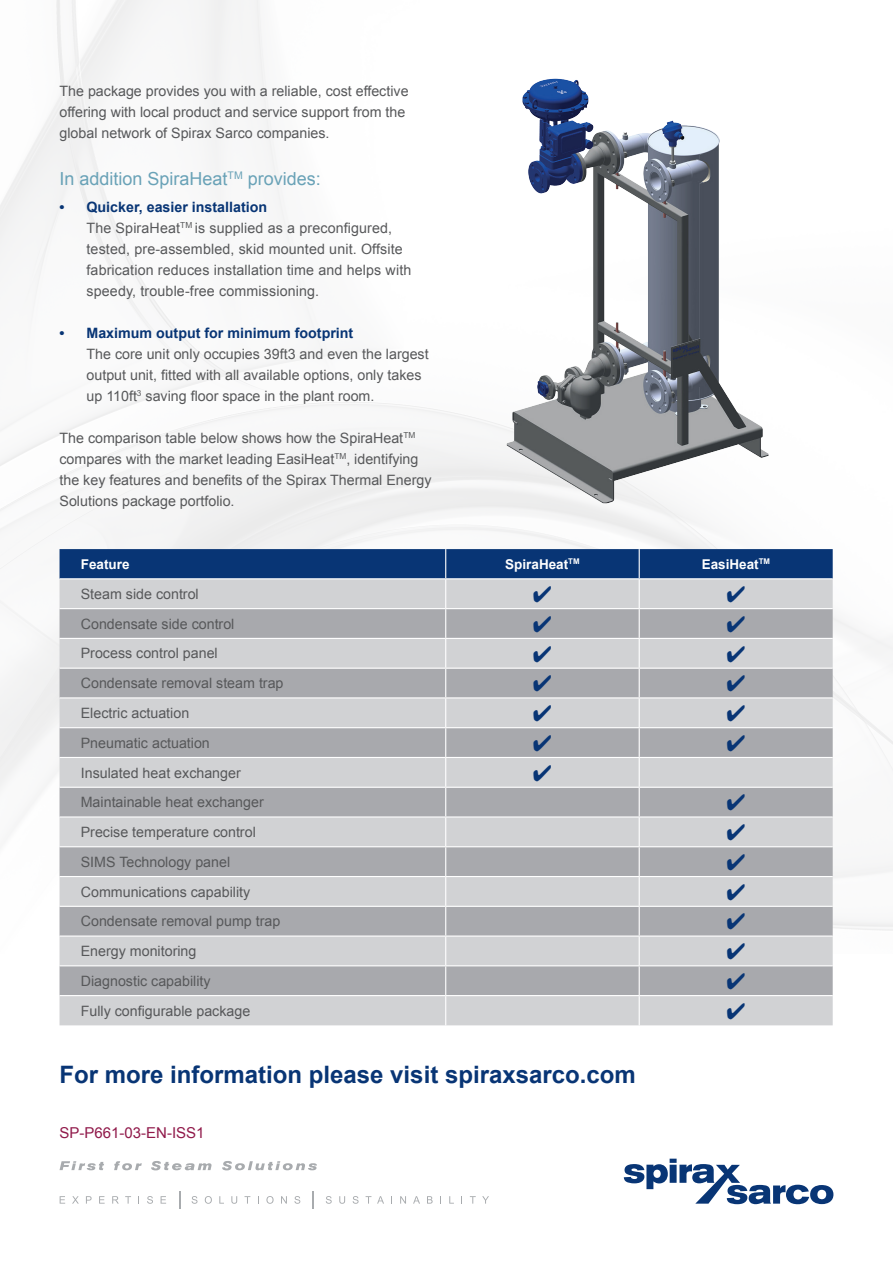
<style>
.page{position:relative;width:893px;height:1263px;background:#fff}
.page>*{position:absolute;margin:0;border:0;box-sizing:border-box;transform-origin:0 0}
.t1{font:700 24px "Arial";color:#083575}
.t2{font:18px "Arial";color:#69a2b7}
.t3{font:15px "Arial";color:#90194a}
.t4{font:14.25px/21px "Arial";color:#57585a}
.t5{font:700 13.5px "Arial";color:#fff}
.s1{font-weight:700;color:#083575}
</style>
<div class="page">
<svg style="left:624px;top:1159px;width:209px;height:45px"></svg>
<svg style="left:60px;top:1196px;width:5px;height:7px"></svg>
<svg style="left:72px;top:1196px;width:7px;height:7px"></svg>
<svg style="left:86px;top:1196px;width:6px;height:7px"></svg>
<svg style="left:99px;top:1196px;width:6px;height:7px"></svg>
<svg style="left:112px;top:1196px;width:7px;height:7px"></svg>
<svg style="left:125px;top:1196px;width:6px;height:7px"></svg>
<svg style="left:147px;top:1196px;width:6px;height:8px"></svg>
<svg style="left:161px;top:1196px;width:5px;height:7px"></svg>
<svg style="left:192px;top:1196px;width:5px;height:8px"></svg>
<svg style="left:205px;top:1196px;width:7px;height:8px"></svg>
<svg style="left:219px;top:1196px;width:5px;height:7px"></svg>
<svg style="left:231px;top:1196px;width:6px;height:8px"></svg>
<svg style="left:244px;top:1196px;width:6px;height:7px"></svg>
<svg style="left:266px;top:1196px;width:8px;height:8px"></svg>
<svg style="left:281px;top:1196px;width:6px;height:7px"></svg>
<svg style="left:294px;top:1196px;width:6px;height:8px"></svg>
<svg style="left:326px;top:1196px;width:6px;height:8px"></svg>
<svg style="left:339px;top:1196px;width:6px;height:8px"></svg>
<svg style="left:353px;top:1196px;width:6px;height:8px"></svg>
<svg style="left:377px;top:1196px;width:7px;height:7px"></svg>
<svg style="left:400px;top:1196px;width:6px;height:7px"></svg>
<svg style="left:413px;top:1196px;width:7px;height:7px"></svg>
<svg style="left:427px;top:1196px;width:6px;height:7px"></svg>
<svg style="left:449px;top:1196px;width:5px;height:7px"></svg>
<svg style="left:470px;top:1196px;width:6px;height:7px"></svg>
<svg style="left:482px;top:1196px;width:7px;height:7px"></svg>
<svg style="left:179px;top:1191px;width:2px;height:18px"></svg>
<svg style="left:313px;top:1191px;width:1px;height:18px"></svg>
<svg style="left:60px;top:1161px;width:257px;height:9px"></svg>
<img style="left:466px;top:78px;width:351px;height:446px">
<svg style="left:60px;top:549px;width:773px;height:476px;background:#b5b8bf"></svg>
<p class="t4" style="left:60px;top:81px;width:351px">The package provides you with a reliable, cost effective offering with local product and service support from the global network of Spirax Sarco companies.</p>
<p class="t2" style="left:60px;top:167px;width:263px">In addition SpiraHeat<sup>TM</sup> provides:</p>
<p class="t4" style="left:87px;top:196px;width:326px;text-indent:-27px"><span class="s1">• Quicker, easier installation<br></span>The SpiraHeat<sup>TM</sup> is supplied as a preconfigured, tested, pre-assembled, skid mounted unit. Offsite fabrication reduces installation time and helps with speedy, trouble-free commissioning.</p>
<p class="t4" style="left:87px;top:322px;width:344px;text-indent:-27px"><span class="s1">• Maximum output for minimum footprint<br></span>The core unit only occupies 39ft3 and even the largest output unit, fitted with all available options, only takes up 110ft<sup>3</sup> saving floor space in the plant room.</p>
<p class="t4" style="left:60px;top:427px;width:374px">The comparison table below shows how the SpiraHeat<sup>TM </sup>compares with the market leading EasiHeat<sup>TM</sup>, identifying the key features and benefits of the Spirax Thermal Energy Solutions package portfolio.</p>
<p class="t5" style="left:81px;top:555px;width:50px">Feature</p>
<p class="t5" style="left:505px;top:555px;width:76px">SpiraHeat<sup>TM</sup></p>
<p class="t5" style="left:702px;top:555px;width:70px">EasiHeat<sup>TM</sup></p>
<p class="t4" style="left:81px;top:584px;width:120px">Steam side control</p>
<p class="t4" style="left:81px;top:613px;width:155px">Condensate side control</p>
<p class="t4" style="left:81px;top:643px;width:139px">Process control panel</p>
<p class="t4" style="left:81px;top:673px;width:204px">Condensate removal steam trap</p>
<p class="t4" style="left:81px;top:703px;width:110px">Electric actuation</p>
<p class="t4" style="left:81px;top:732px;width:131px">Pneumatic actuation</p>
<p class="t4" style="left:81px;top:762px;width:162px">Insulated heat exchanger</p>
<p class="t4" style="left:81px;top:792px;width:184px">Maintainable heat exchanger</p>
<p class="t4" style="left:81px;top:822px;width:177px">Precise temperature control</p>
<p class="t4" style="left:81px;top:851px;width:151px">SIMS Technology panel</p>
<p class="t4" style="left:81px;top:881px;width:171px">Communications capability</p>
<p class="t4" style="left:81px;top:911px;width:201px">Condensate removal pump trap</p>
<p class="t4" style="left:81px;top:941px;width:117px">Energy monitoring</p>
<p class="t4" style="left:81px;top:970px;width:131px">Diagnostic capability</p>
<p class="t4" style="left:81px;top:1000px;width:171px">Fully configurable package</p>
<p class="t1" style="left:60px;top:1059px;width:578px">For more information please visit spiraxsarco.com</p>
<p class="t3" style="left:60px;top:1122px;width:147px">SP-P661-03-EN-ISS1</p>
</div>
